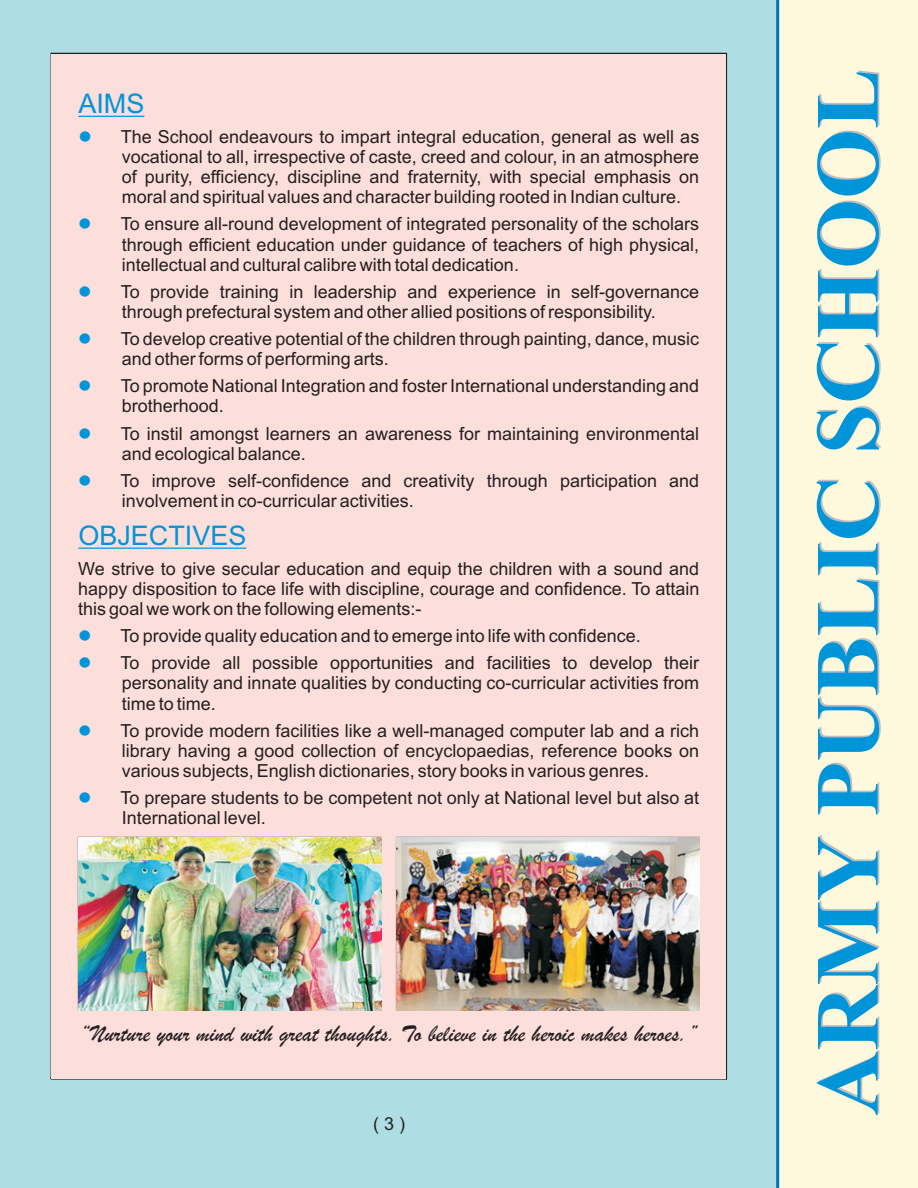
<style>
.page{position:relative;width:918px;height:1188px;background:#aedee4}
.page>*{position:absolute;margin:0;border:0;box-sizing:border-box;transform-origin:0 0}
.t1{font:700 90px "Times New Roman";color:#0095d9}
.t2{font:27px "Arial";color:#0095d9}
.t3{font:italic 24px "Brush Script";color:#231f20}
.t4{font:18px/20.1px "Arial";color:#231f20}
.t5{font:18px "Wingdings";color:#0095d9}
</style>
<div class="page">
<div style="left:778px;top:0;width:140px;height:1188px;background:#fef8dd"></div>
<div style="left:51px;top:54px;width:675px;height:1024px;background:#fcdedb"></div>
<hr style="left:78px;top:116px;width:66px;height:1px;background:#0095d9">
<hr style="left:78px;top:548px;width:168px;height:1px;background:#0095d9">
<img style="left:78px;top:837px;width:303px;height:173px">
<img style="left:396px;top:837px;width:303px;height:173px">
<hr style="left:776px;top:0;width:3px;height:1188px;background:#0072bc">
<h2 class="t2" style="left:78px;top:94px;width:68px">AIMS</h2>
<p class="t5" style="left:78px;top:129px;width:82px">●</p>
<p class="t4" style="left:121px;top:128px;width:580px;text-align:justify">The School endeavours to impart integral education, general as well as vocational to all, irrespective of caste, creed and colour, in an atmosphere of purity, efficiency, discipline and fraternity, with special emphasis on moral and spiritual values and character building rooted in Indian culture.</p>
<p class="t4" style="left:121px;top:216px;width:580px;text-align:justify">To ensure all-round development of integrated personality of the scholars through efficient education under guidance of teachers of high physical, intellectual and cultural calibre with total dedication.</p>
<p class="t4" style="left:121px;top:283px;width:580px">To provide training in leadership and experience in self-governance through prefectural system and other allied positions of responsibility.</p>
<p class="t4" style="left:121px;top:330px;width:580px">To develop creative potential of the children through painting, dance, music and other forms of performing arts.</p>
<p class="t4" style="left:121px;top:378px;width:580px">To promote National Integration and foster International understanding and brotherhood.</p>
<p class="t4" style="left:121px;top:425px;width:580px">To instil amongst learners an awareness for maintaining environmental and ecological balance.</p>
<p class="t4" style="left:121px;top:472px;width:580px">To improve self-confidence and creativity through participation and involvement in co-curricular activities.</p>
<p class="t5" style="left:78px;top:217px;width:82px">●</p>
<p class="t5" style="left:78px;top:284px;width:82px">●</p>
<p class="t5" style="left:78px;top:331px;width:82px">●</p>
<p class="t5" style="left:78px;top:378px;width:82px">●</p>
<p class="t5" style="left:78px;top:426px;width:82px">●</p>
<p class="t5" style="left:78px;top:473px;width:82px">●</p>
<h2 class="t2" style="left:78px;top:525px;width:170px">OBJECTIVES</h2>
<p class="t4" style="left:78px;top:560px;width:623px;text-align:justify">We strive to give secular education and equip the children with a sound and happy disposition to face life with discipline, courage and confidence. To attain this goal we work on the following elements:-</p>
<p class="t4" style="left:121px;top:624px;width:580px;line-height:27.2px">To provide quality education and to emerge into life with confidence.<br>To provide all possible opportunities and facilities to develop their</p>
<p class="t4" style="left:122px;top:675px;width:579px">personality and innate qualities by conducting co-curricular activities from time to time.</p>
<p class="t4" style="left:121px;top:722px;width:580px;text-align:justify">To provide modern facilities like a well-managed computer lab and a rich library having a good collection of encyclopaedias, reference books on various subjects, English dictionaries, story books in various genres.</p>
<p class="t4" style="left:121px;top:789px;width:580px">To prepare students to be competent not only at National level but also at<br>International level.</p>
<p class="t5" style="left:78px;top:723px;width:82px">●</p>
<p class="t5" style="left:78px;top:790px;width:82px">●</p>
<h3 class="t3" style="left:80px;top:1026px;width:620px">“Nurture your mind with great thoughts. To believe in the heroic makes heroes.”</h3>
<p class="t4" style="left:373px;top:1115px;width:34px">( 3 )</p>
<h1 class="t1" style="left:817px;top:1116px;width:1048px;rotate:-90deg">ARMY PUBLIC SCHOOL</h1>
</div>
